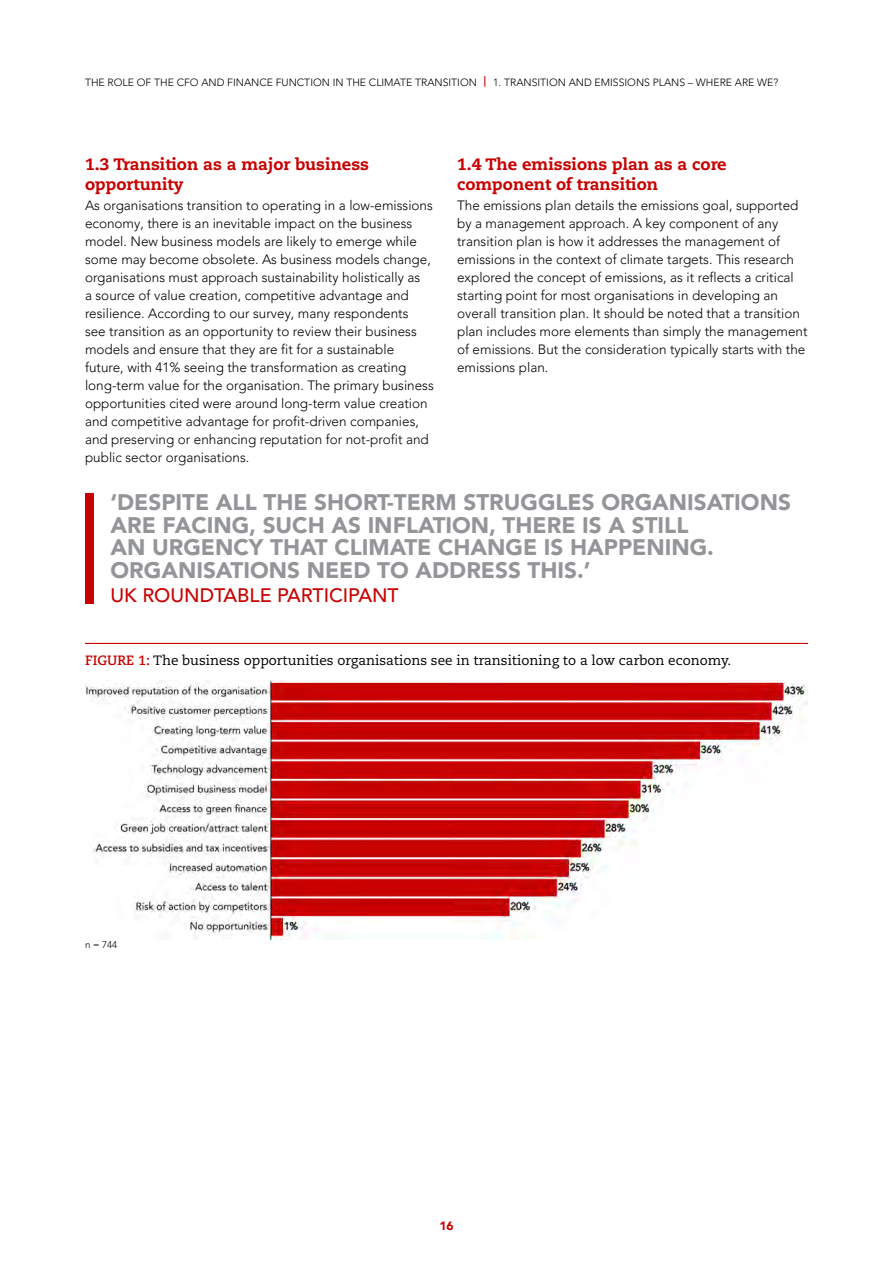
<style>
.page{position:relative;width:893px;height:1263px;background:#fff}
.page>*{position:absolute;margin:0;border:0;box-sizing:border-box;transform-origin:0 0}
.t1{font:900 22.5px/22.5px "Avenir LT Pro";color:#939598}
.t2{font:500 19.5px "Avenir LT Pro";color:#c80000}
.t3{font:800 16.5px/19.5px "Caecilia LT Std";color:#c80000}
.t4{font:300 13.5px/18px "Avenir LT Pro";color:#000}
.t5{font:13.5px "Caecilia LT Std";color:#000}
.t6{font:900 12px "Avenir LT Pro";color:#c80000}
.t7{font:300 10.5px "Avenir LT Pro";color:#000}
.t8{font:300 9.75px "Avenir LT Pro";color:#000}
.s1{font-weight:800;color:#c80000}
.s2{font-weight:700;color:#c80000}
</style>
<div class="page">
<img style="left:85px;top:680px;width:723px;height:259px">
<div style="left:85px;top:493px;width:9px;height:111px;background:#c80000"></div>
<hr style="left:85px;top:643px;width:723px;height:1px;background:#c80000">
<p class="t7" style="left:85px;top:76px;width:695px">THE ROLE OF THE CFO AND FINANCE FUNCTION IN THE CLIMATE TRANSITION <span class="s1">|</span> 1. TRANSITION AND EMISSIONS PLANS – WHERE ARE WE?</p>
<p class="t3" style="left:85px;top:155px;width:286px">1.3 Transition as a major business opportunity</p>
<p class="t4" style="left:85px;top:196px;width:350px">As organisations transition to operating in a low-emissions economy, there is an inevitable impact on the business model. New business models are likely to emerge while some may become obsolete. As business models change, organisations must approach sustainability holistically as<br>a source of value creation, competitive advantage and resilience. According to our survey, many respondents<br>see transition as an opportunity to review their business models and ensure that they are fit for a sustainable future, with 41% seeing the transformation as creating long-term value for the organisation. The primary business opportunities cited were around long-term value creation and competitive advantage for profit-driven companies, and preserving or enhancing reputation for not-profit and public sector organisations.</p>
<p class="t3" style="left:457px;top:155px;width:271px">1.4 The emissions plan as a core component of transition</p>
<p class="t4" style="left:457px;top:196px;width:352px">The emissions plan details the emissions goal, supported by a management approach. A key component of any transition plan is how it addresses the management of emissions in the context of climate targets. This research explored the concept of emissions, as it reflects a critical starting point for most organisations in developing an overall transition plan. It should be noted that a transition plan includes more elements than simply the management of emissions. But the consideration typically starts with the emissions plan.</p>
<h1 class="t1" style="left:111px;top:491px;width:682px">‘DESPITE ALL THE SHORT-TERM STRUGGLES ORGANISATIONS ARE FACING, SUCH AS INFLATION, THERE IS A STILL<br>AN URGENCY THAT CLIMATE CHANGE IS HAPPENING.<br>ORGANISATIONS NEED TO ADDRESS THIS.’</h1>
<h2 class="t2" style="left:111px;top:584px;width:290px">UK ROUNDTABLE PARTICIPANT</h2>
<p class="t5" style="left:85px;top:653px;width:648px"><span class="s2">FIGURE 1:</span> The business opportunities organisations see in transitioning to a low carbon economy.</p>
<p class="t8" style="left:85px;top:939px;width:34px">n = 744</p>
<p class="t6" style="left:439px;top:1218px;width:16px">16</p>
</div>
